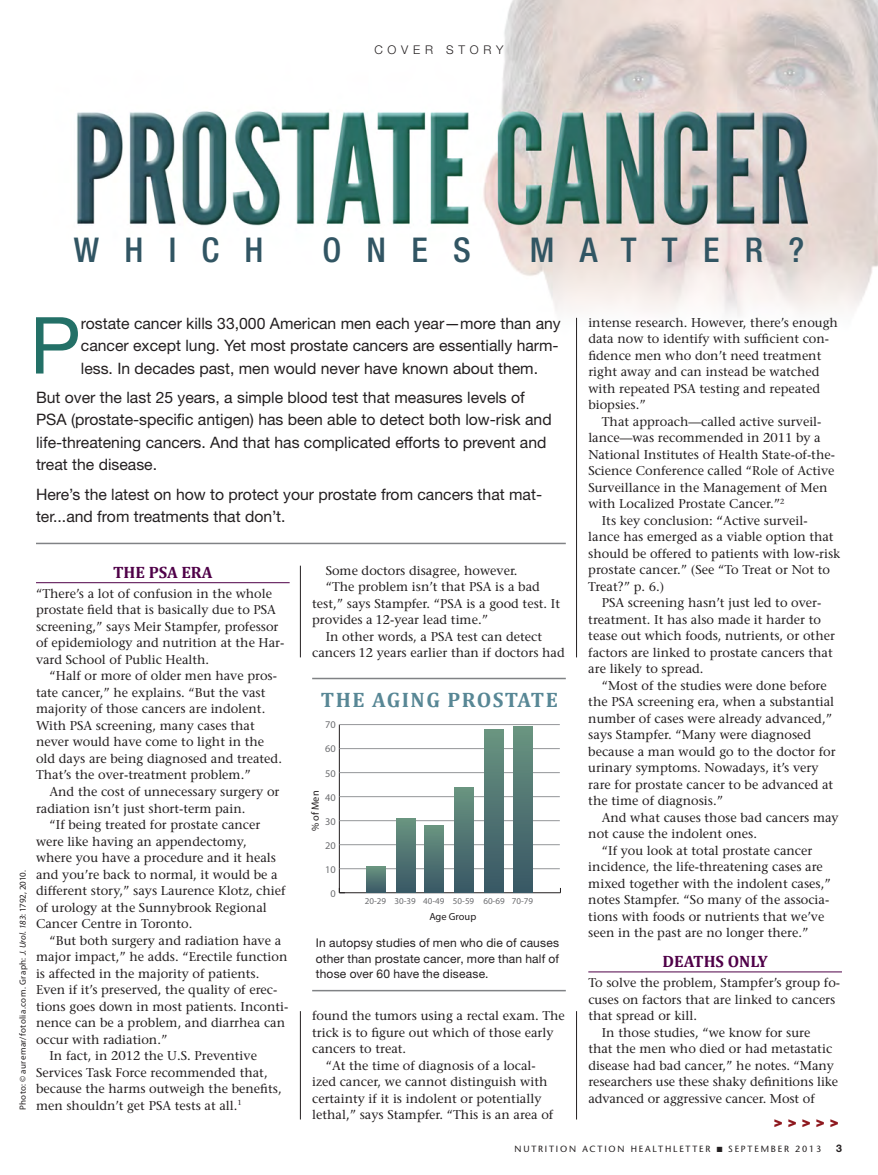
<style>
.page{position:relative;width:878px;height:1175px;background:#fff}
.page>*{position:absolute;margin:0;border:0;box-sizing:border-box;transform-origin:0 0}
.Intro{font:78.75px "Helvetica Neue LT Std";color:#237067}
.Main_Subtitle{font:500 condensed 34.2px "Helvetica Neue LT Std";letter-spacing:.74em;color:#315563}
.Box_Title{font:700 21px "Cambria";letter-spacing:.07em;color:#588795}
.Subhead_1{font:700 16.5px "Cambria";color:#4f0048}
.Intro-2{font:15.75px/22.5px "Helvetica Neue LT Std";color:#231f20}
.t1{font:900 15px "Helvetica Neue LT Std";color:#8e181e}
.Text_2{font:500 12.75px/16.5px "Stone Serif Std";color:#231f20}
.Text_1{font:500 12.75px/16.5px "Stone Serif Std";color:#231f20}
.t2{font:12px/15.8px "Helvetica Neue LT Std";letter-spacing:.015em;color:#231f20;text-align:justify}
.t3{font:300 12px "Helvetica Neue LT Std";letter-spacing:.4em;color:#231f20}
.t4{font:10.5px "Myriad Pro";color:#231f20}
.t5{font:700 10.5px "Helvetica Neue LT Std";color:#231f20}
.t6{font:10.35px "Myriad Pro";color:#231f20}
.t7{font:10.2px "Myriad Pro";color:#6c6d70}
.Photo_Credit{font:9px "Myriad Pro";letter-spacing:.045em;color:#231f20}
.t8{font:500 9px "Stone Sans Std";letter-spacing:.2em;color:#231f20}
.t9{font:9px "Myriad Pro";color:#6c6d70}
.s1{font-style:italic}
.s2{font-weight:600}
</style>
<div class="page">
<img style="left:76px;top:0;width:802px;height:367px">
<hr style="left:300px;top:565px;width:1px;height:92px;background:#231f20">
<hr style="left:300px;top:1011px;width:1px;height:108px;background:#231f20">
<hr style="left:36px;top:582px;width:254px;height:1px;background:#4f0048">
<hr style="left:588px;top:971px;width:254px;height:1px;background:#4f0048">
<hr style="left:36px;top:542px;width:530px;height:2px;background:#808285">
<hr style="left:312px;top:677px;width:254px;height:2px;background:#808285">
<hr style="left:312px;top:989px;width:254px;height:2px;background:#808285">
<hr style="left:576px;top:318px;width:1px;height:339px;background:#231f20">
<hr style="left:576px;top:1011px;width:1px;height:108px;background:#231f20">
<hr style="left:339px;top:892px;width:221px;height:1px;background:#231f20">
<hr style="left:339px;top:724px;width:1px;height:168px;background:#231f20">
<hr style="left:339px;top:868px;width:221px;height:1px;background:#939598">
<hr style="left:339px;top:844px;width:221px;height:1px;background:#939598">
<hr style="left:339px;top:820px;width:221px;height:1px;background:#939598">
<hr style="left:339px;top:796px;width:221px;height:1px;background:#939598">
<hr style="left:339px;top:772px;width:221px;height:1px;background:#939598">
<hr style="left:339px;top:748px;width:221px;height:1px;background:#939598">
<hr style="left:339px;top:724px;width:221px;height:1px;background:#939598">
<div style="left:513px;top:727px;width:19px;height:165px;background:linear-gradient(to bottom,#699380,#385665)"></div>
<div style="left:484px;top:729px;width:19px;height:163px;background:linear-gradient(to bottom,#699480,#395765)"></div>
<div style="left:454px;top:787px;width:19px;height:105px;background:linear-gradient(to bottom,#699380,#385665)"></div>
<div style="left:425px;top:825px;width:19px;height:67px;background:linear-gradient(to bottom,#6a9480,#395765)"></div>
<div style="left:396px;top:818px;width:19px;height:74px;background:linear-gradient(to bottom,#699380,#3a5866)"></div>
<div style="left:367px;top:866px;width:18px;height:26px;background:linear-gradient(to bottom,#6a9580,#3d5c68)"></div>
<p class="t3" style="left:374px;top:42px;width:131px">COVER STORY</p>
<p class="Main_Subtitle" style="left:74px;top:230px;width:191px">WHICH</p>
<p class="Main_Subtitle" style="left:322px;top:230px;width:150px">ONES</p>
<p class="Main_Subtitle" style="left:529px;top:230px;width:276px">MATTER?</p>
<p class="Photo_Credit" style="left:18px;top:1110px;width:241px;rotate:-90deg">Photo: © auremar/fotolia.com. Graph: <span class="s1">J. Urol. 183</span>: 1792, 2010.</p>
<p class="Intro" style="left:30px;top:298px;width:53px">P</p>
<p class="Intro-2" style="left:81px;top:311px;width:481px">rostate cancer kills 33,000 American men each year—more than any cancer except lung. Yet most prostate cancers are essentially harm&shy;less. In decades past, men would never have known about them.</p>
<p class="Intro-2" style="left:36px;top:386px;width:517px">But over the last 25 years, a simple blood test that measures levels of PSA (prostate-specific antigen) has been able to detect both low-risk and life-threatening cancers. And that has complicated efforts to prevent and treat the disease.</p>
<p class="Intro-2" style="left:36px;top:482px;width:507px">Here’s the latest on how to protect your prostate from cancers that mat&shy;ter...and from treatments that don’t.</p>
<p class="Subhead_1" style="left:113px;top:561px;width:101px">THE PSA ERA</p>
<p class="Text_1" style="left:36px;top:585px;width:250px">“There’s a lot of confusion in the whole prostate field that is basically due to PSA screening,” says Meir Stampfer, professor of epidemiology and nutrition at the Har&shy;vard School of Public Health.</p>
<p class="Text_2" style="left:36px;top:668px;width:247px;text-indent:14px">“Half or more of older men have pros&shy;tate cancer,” he explains. “But the vast majority of those cancers are indolent.<br>With PSA screening, many cases that never would have come to light in the old days are being diagnosed and treated.<br>That’s the over-treatment problem.”</p>
<p class="Text_2" style="left:36px;top:783px;width:245px;text-indent:14px">And the cost of unnecessary surgery or radiation isn’t just short-term pain.</p>
<p class="Text_2" style="left:36px;top:816px;width:251px;text-indent:14px">“If being treated for prostate cancer were like having an appendectomy, where you have a procedure and it heals and you’re back to normal, it would be a different story,” says Laurence Klotz, chief of urology at the Sunnybrook Regional Cancer Centre in Toronto.</p>
<p class="Text_2" style="left:36px;top:931px;width:254px;text-indent:14px">“But both surgery and radiation have a major impact,” he adds. “Erectile function is affected in the majority of patients.<br>Even if it’s preserved, the quality of erec&shy;tions goes down in most patients. Inconti&shy;nence can be a problem, and diarrhea can occur with radiation.”</p>
<p class="Text_2" style="left:36px;top:1047px;width:247px;text-indent:14px">In fact, in 2012 the U.S. Preventive Services Task Force recommended that, because the harms outweigh the benefits, men shouldn’t get PSA tests at all.<sup>1</sup></p>
<p class="Text_2" style="left:325px;top:562px;width:193px">Some doctors disagree, however.</p>
<p class="Text_2" style="left:312px;top:578px;width:249px;text-indent:14px">“The problem isn’t that PSA is a bad test,” says Stampfer. “PSA is a good test. It provides a 12-year lead time.”</p>
<p class="Text_2" style="left:312px;top:628px;width:254px;text-indent:14px">In other words, a PSA test can detect cancers 12 years earlier than if doctors had</p>
<p class="Box_Title" style="left:321px;top:685px;width:239px">THE AGING PROSTATE</p>
<p class="t7" style="left:325px;top:719px;width:12px">70</p>
<p class="t7" style="left:325px;top:743px;width:12px">60</p>
<p class="t7" style="left:325px;top:767px;width:12px">50</p>
<p class="t4" style="left:309px;top:831px;width:42px;rotate:-90deg">% of Men</p>
<p class="t7" style="left:325px;top:791px;width:12px">40</p>
<p class="t7" style="left:325px;top:815px;width:12px">30</p>
<p class="t7" style="left:325px;top:839px;width:12px">20</p>
<p class="t7" style="left:325px;top:863px;width:12px">10</p>
<p class="t7" style="left:330px;top:887px;width:7px">0</p>
<p class="t9" style="left:365px;top:896px;width:170px">20-29 30-39 40-49 50-59 60-69 70-79</p>
<p class="t6" style="left:429px;top:910px;width:48px">Age Group</p>
<p class="t2" style="left:316px;top:934px;width:245px">In autopsy studies of men who die of causes other than prostate cancer, more than half of those over 60 have the disease.</p>
<p class="Text_2" style="left:312px;top:1007px;width:254px">found the tumors using a rectal exam. The trick is to figure out which of those early cancers to treat.</p>
<p class="Text_2" style="left:312px;top:1057px;width:243px;text-indent:14px">“At the time of diagnosis of a local&shy;ized cancer, we cannot distinguish with certainty if it is indolent or potentially lethal,” says Stampfer. “This is an area of</p>
<p class="Text_2" style="left:588px;top:314px;width:251px">intense research. However, there’s enough data now to identify with sufficient con&shy;fidence men who don’t need treatment right away and can instead be watched with repeated PSA testing and repeated biopsies.”</p>
<p class="Text_2" style="left:588px;top:413px;width:248px;text-indent:14px">That approach—called active surveil&shy;lance—was recommended in 2011 by a National Institutes of Health State-of-the-Science Conference called “Role of Active Surveillance in the Management of Men with Localized Prostate Cancer.”<sup>2</sup></p>
<p class="Text_2" style="left:588px;top:512px;width:253px;text-indent:14px">Its key conclusion: <span class="s2">“</span>Active surveil&shy;lance has emerged as a viable option that should be offered to patients with low-risk prostate cancer.” (See “To Treat or Not to Treat?” p. 6.)</p>
<p class="Text_2" style="left:588px;top:594px;width:248px;text-indent:14px">PSA screening hasn’t just led to over&shy;treatment. It has also made it harder to tease out which foods, nutrients, or other factors are linked to prostate cancers that are likely to spread.</p>
<p class="Text_2" style="left:588px;top:677px;width:249px;text-indent:14px">“Most of the studies were done before the PSA screening era, when a substantial number of cases were already advanced,” says Stampfer. “Many were diagnosed because a man would go to the doctor for urinary symptoms. Nowadays, it’s very rare for prostate cancer to be advanced at the time of diagnosis.”</p>
<p class="Text_2" style="left:588px;top:809px;width:252px;text-indent:14px">And what causes those bad cancers may not cause the indolent ones.</p>
<p class="Text_2" style="left:588px;top:842px;width:244px;text-indent:14px">“If you look at total prostate cancer incidence, the life-threatening cases are mixed together with the indolent cases,” notes Stampfer. “So many of the associa&shy;tions with foods or nutrients that we’ve seen in the past are no longer there.”</p>
<p class="Subhead_1" style="left:662px;top:950px;width:106px">DEATHS ONLY</p>
<p class="Text_1" style="left:588px;top:974px;width:253px">To solve the problem, Stampfer’s group fo&shy;cuses on factors that are linked to cancers that spread or kill.</p>
<p class="Text_2" style="left:588px;top:1024px;width:251px;text-indent:14px">In those studies, “we know for sure<br>that the men who died or had metastatic disease had bad cancer,” he notes. “Many researchers use these shaky definitions like advanced or aggressive cancer. Most of</p>
<p class="t1" style="left:773px;top:1112px;width:67px">&gt; &gt; &gt; &gt; &gt;</p>
<p class="t8" style="left:514px;top:1143px;width:308px">NUTRITION ACTION HEALTHLETTER ■ SEPTEMBER 2013</p>
<p class="t5" style="left:836px;top:1141px;width:7px">3</p>
</div>
